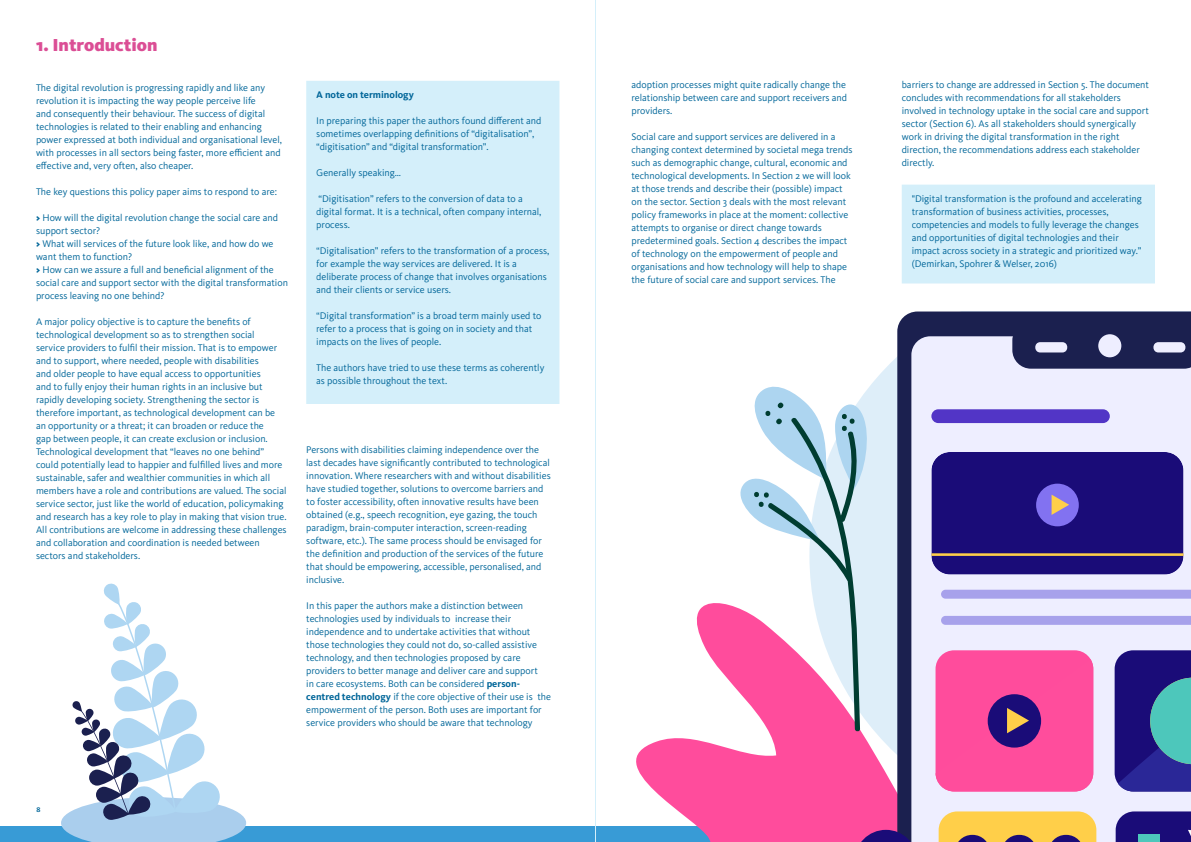
<style>
.page{position:relative;width:1191px;height:842px;background:#fff}
.page>*{position:absolute;margin:0;border:0;box-sizing:border-box;transform-origin:0 0}
.t1{font:900 18px "Kievit Pro";color:#db4e95}
.t2{font:14px "Kievit Pro";color:#016699}
.t3{font:10px/13px "Kievit Pro";color:#016699}
.t4{font:700 10px "Kievit Pro";color:#016699}
.s1{font-weight:900}
.s2{font-weight:700}
</style>
<div class="page">
<div style="left:0;top:827px;width:595px;height:15px;background:#389bd6"></div>
<hr style="left:595px;top:0;width:1px;height:842px;background:#d4effa">
<div style="left:311px;top:86px;width:243px;height:313px;background:#d4effa"></div>
<div style="left:306px;top:81px;width:253px;height:323px;border:10px solid #d4effa"></div>
<div style="left:906px;top:190px;width:244px;height:88px;background:#d4effa"></div>
<div style="left:901px;top:185px;width:254px;height:98px;border:10px solid #d4effa"></div>
<div style="left:871px;top:357px;width:26px;height:233px;background:#deeef9"></div>
<svg style="left:593px;top:590px;width:304px;height:252px"></svg>
<svg style="left:732px;top:385px;width:139px;height:347px"></svg>
<svg style="left:897px;top:312px;width:294px;height:518px;fill:#1b204f"></svg>
<div style="left:911px;top:336px;width:280px;height:506px;background:#eef"></div>
<svg style="left:1114px;top:650px;width:77px;height:141px"></svg>
<div style="left:931px;top:409px;width:178px;height:14px;background:#5235c6;border-radius:7px"></div>
<svg style="left:931px;top:452px;width:252px;height:122px"></svg>
<svg style="left:941px;top:590px;width:250px;height:9px"></svg>
<svg style="left:941px;top:616px;width:250px;height:9px"></svg>
<div style="left:935px;top:650px;width:158px;height:141px;background:#ff4c9c;border-radius:19px"></div>
<svg style="left:935px;top:659px;width:158px;height:132px"></svg>
<svg style="left:1115px;top:811px;width:76px;height:31px"></svg>
<svg style="left:938px;top:811px;width:158px;height:31px"></svg>
<svg style="left:854px;top:830px;width:63px;height:12px"></svg>
<svg style="left:1012px;top:322px;width:179px;height:47px"></svg>
<svg style="left:61px;top:583px;width:185px;height:259px"></svg>
<svg style="left:83px;top:740px;width:18px;height:11px"></svg>
<h1 class="t1" style="left:36px;top:34px;width:123px">1. Introduction</h1>
<p class="t3" style="left:36px;top:81px;width:247px">The digital revolution is progressing rapidly and like any revolution it is impacting the way people perceive life<br>and consequently their behaviour. The success of digital technologies is related to their enabling and enhancing power expressed at both individual and organisational level, with processes in all sectors being faster, more efficient and effective and, very often, also cheaper.</p>
<p class="t3" style="left:36px;top:185px;width:242px">The key questions this policy paper aims to respond to are:</p>
<p class="t3" style="left:36px;top:211px;width:253px"><span class="s1">&gt;</span> How will the digital revolution change the social care and support sector?<br><span class="s1">&gt;</span> What will services of the future look like, and how do we want them to function?<br><span class="s1">&gt;</span> How can we assure a full and beneficial alignment of the social care and support sector with the digital transformation process leaving no one behind?</p>
<p class="t3" style="left:36px;top:315px;width:252px">A major policy objective is to capture the benefits of technological development so as to strengthen social<br>service providers to fulfil their mission. That is to empower and to support, where needed, people with disabilities<br>and older people to have equal access to opportunities<br>and to fully enjoy their human rights in an inclusive but rapidly developing society. Strengthening the sector is therefore important, as technological development can be an opportunity or a threat; it can broaden or reduce the<br>gap between people, it can create exclusion or inclusion.<br>Technological development that “leaves no one behind” could potentially lead to happier and fulfilled lives and more sustainable, safer and wealthier communities in which all members have a role and contributions are valued. The social service sector, just like the world of education, policymaking and research has a key role to play in making that vision true.<br>All contributions are welcome in addressing these challenges and collaboration and coordination is needed between sectors and stakeholders.</p>
<p class="t4" style="left:316px;top:89px;width:99px">A note on terminology</p>
<p class="t3" style="left:316px;top:114px;width:227px">In preparing this paper the authors found different and sometimes overlapping definitions of “digitalisation”, “digitisation” and “digital transformation”.</p>
<p class="t3" style="left:316px;top:166px;width:86px">Generally speaking…</p>
<p class="t3" style="left:316px;top:192px;width:227px">“Digitisation” refers to the conversion of data to a digital format. It is a technical, often company internal, process.</p>
<p class="t3" style="left:316px;top:244px;width:235px">“Digitalisation” refers to the transformation of a process, for example the way services are delivered. It is a deliberate process of change that involves organisations and their clients or service users.</p>
<p class="t3" style="left:316px;top:309px;width:227px">“Digital transformation” is a broad term mainly used to refer to a process that is going on in society and that impacts on the lives of people.</p>
<p class="t3" style="left:316px;top:361px;width:230px">The authors have tried to use these terms as coherently as possible throughout the text.</p>
<p class="t3" style="left:306px;top:443px;width:246px">Persons with disabilities claiming independence over the last decades have significantly contributed to technological innovation. Where researchers with and without disabilities have studied together, solutions to overcome barriers and to foster accessibility, often innovative results have been obtained (e.g., speech recognition, eye gazing, the touch paradigm, brain-computer interaction, screen-reading software, etc.). The same process should be envisaged for the definition and production of the services of the future that should be empowering, accessible, personalised, and inclusive.</p>
<p class="t3" style="left:306px;top:599px;width:246px">In this paper the authors make a distinction between technologies used by individuals to increase their independence and to undertake activities that without those technologies they could not do, so-called assistive technology, and then technologies proposed by care providers to better manage and deliver care and support<br>in care ecosystems. Both can be considered <span class="s2">person&shy;centred technology</span> if the core objective of their use is the empowerment of the person. Both uses are important for service providers who should be aware that technology</p>
<h2 class="t2" style="left:36px;top:799px;width:6px">8</h2>
<p class="t3" style="left:631px;top:78px;width:217px;text-align:justify">adoption processes might quite radically change the relationship between care and support receivers and providers.</p>
<p class="t3" style="left:631px;top:130px;width:222px">Social care and support services are delivered in a changing context determined by societal mega trends such as demographic change, cultural, economic and technological developments. In Section 2 we will look at those trends and describe their (possible) impact on the sector. Section 3 deals with the most relevant policy frameworks in place at the moment: collective attempts to organise or direct change towards predetermined goals. Section 4 describes the impact of technology on the empowerment of people and organisations and how technology will help to shape the future of social care and support services. The</p>
<p class="t3" style="left:901px;top:78px;width:249px">barriers to change are addressed in Section 5. The document concludes with recommendations for all stakeholders involved in technology uptake in the social care and support sector (Section 6). As all stakeholders should synergically work in driving the digital transformation in the right direction, the recommendations address each stakeholder directly.</p>
<p class="t3" style="left:911px;top:192px;width:232px">"Digital transformation is the profound and accelerating transformation of business activities, processes, competencies and models to fully leverage the changes and opportunities of digital technologies and their impact across society in a strategic and prioritized way.” (Demirkan, Spohrer &amp; Welser, 2016)</p>
</div>
